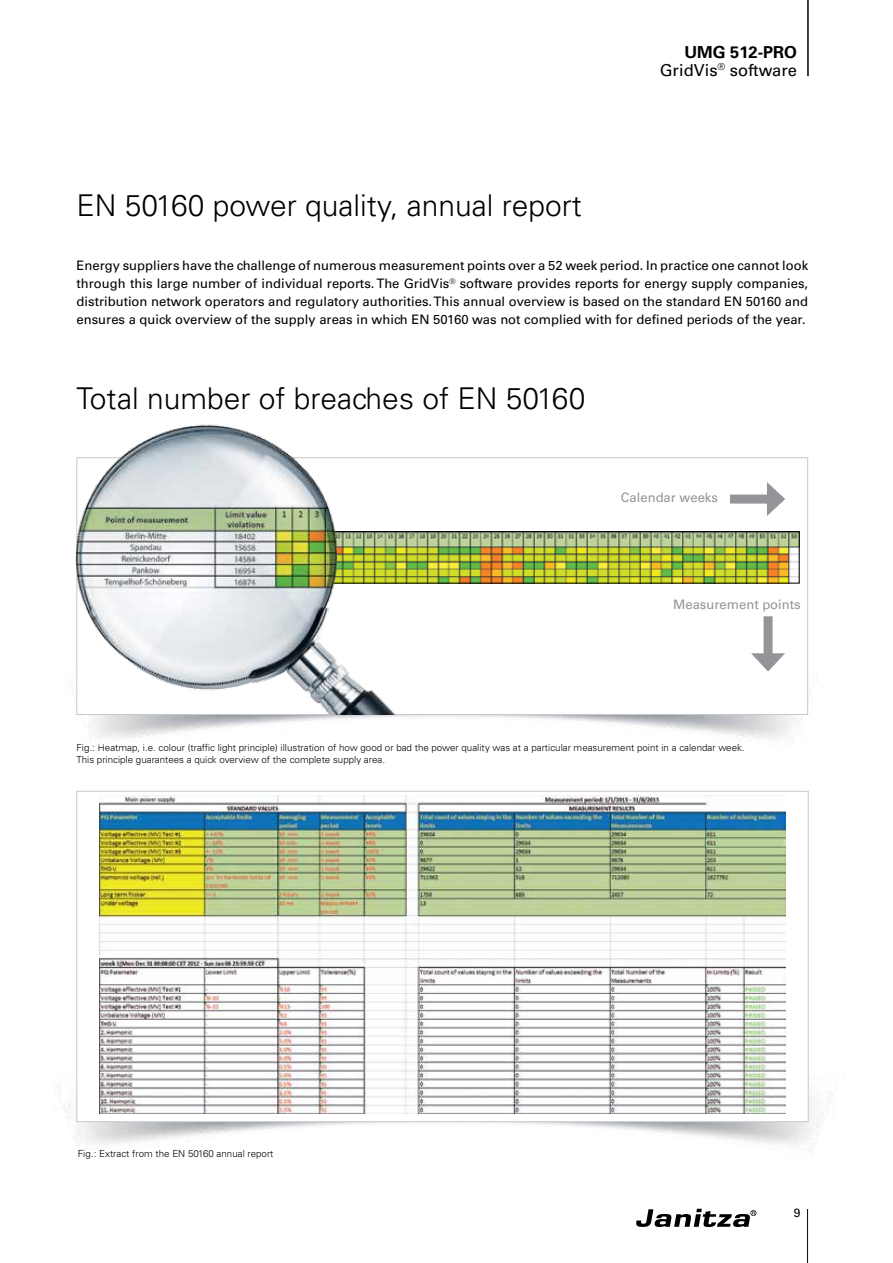
<style>
.page{position:relative;width:893px;height:1263px;background:#fff}
.page>*{position:absolute;margin:0;border:0;box-sizing:border-box;transform-origin:0 0}
.t1{font:300 30px "Univers LT Std";color:#000}
.t2{font:16.5px/18px "Univers LT Std";color:#000;text-align:right}
.t3{font:13.05px/18px "Univers LT Std";color:#000;text-align:justify}
.t4{font:13.05px "Univers LT Std";color:#939598}
.t5{font:12px "Univers LT Std";color:#000}
.t6{font:300 9.75px/11.7px "Univers LT Std";color:#000}
.s1{font-weight:700}
</style>
<div class="page">
<svg style="left:636px;top:1209px;width:120px;height:18px"></svg>
<hr style="left:807px;top:1209px;width:1px;height:54px;background:#000">
<hr style="left:807px;top:0;width:2px;height:76px;background:#000">
<img style="left:54px;top:979px;width:782px;height:175px">
<div style="left:77px;top:791px;width:731px;height:331px;background:#fff"></div>
<img style="left:99px;top:795px;width:687px;height:318px">
<img style="left:76px;top:673px;width:746px;height:74px">
<div style="left:77px;top:457px;width:731px;height:258px;background:#fff;border:1px solid #c7c8ca"></div>
<div style="left:730px;top:495px;width:44px;height:9px;background:#939598"></div>
<svg style="left:767px;top:482px;width:18px;height:34px"></svg>
<div style="left:764px;top:616px;width:9px;height:44px;background:#939598"></div>
<svg style="left:751px;top:653px;width:34px;height:19px"></svg>
<img style="left:456px;top:533px;width:341px;height:48px">
<div style="left:85px;top:531px;width:714px;height:52px;border:1px solid #000"></div>
<img style="left:71px;top:424px;width:385px;height:290px">
<h1 class="t1" style="left:77px;top:187px;width:507px">EN 50160 power quality, annual report</h1>
<p class="t2" style="left:660px;top:43px;width:139px"><span class="s1">UMG 512-PRO<br></span>GridVis<sup>®</sup> software</p>
<p class="t3" style="left:77px;top:256px;width:733px">Energy suppliers have the challenge of numerous measurement points over a 52 week period. In practice one cannot look through this large number of individual reports. The GridVis<sup>®</sup> software provides reports for energy supply companies, distribution network operators and regulatory authorities. This annual overview is based on the standard EN 50160 and ensures a quick overview of the supply areas in which EN 50160 was not complied with for defined periods of the year.</p>
<h1 class="t1" style="left:77px;top:380px;width:510px">Total number of breaches of EN 50160</h1>
<p class="t4" style="left:621px;top:490px;width:99px">Calendar weeks</p>
<p class="t4" style="left:673px;top:597px;width:129px">Measurement points</p>
<p class="t6" style="left:77px;top:742px;width:670px">Fig.: Heatmap, i.e. colour (traffic light principle) illustration of how good or bad the power quality was at a particular measurement point in a calendar week.<br>This principle guarantees a quick overview of the complete supply area.</p>
<p class="t6" style="left:78px;top:1147px;width:197px">Fig.: Extract from the EN 50160 annual report</p>
<p class="t5" style="left:794px;top:1205px;width:8px">9</p>
</div>
